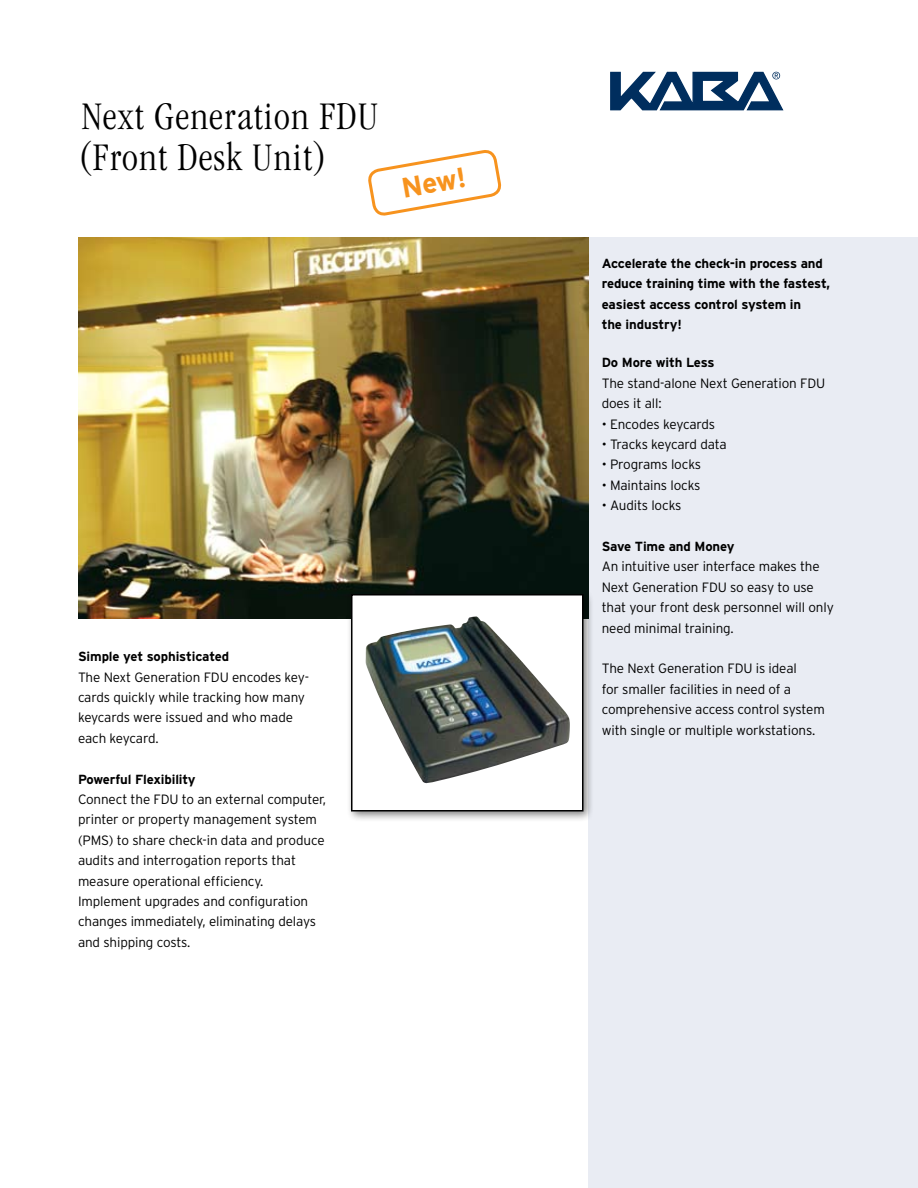
<style>
.page{position:relative;width:918px;height:1188px;background:#fff}
.page>*{position:absolute;margin:0;border:0;box-sizing:border-box;transform-origin:0 0}
.t1{font:300 condensed 40.5px/40.8px "Garamond";letter-spacing:.03em;color:#000}
.t2{font:700 28.2px "Interstate";color:#f7931e}
.t3{font:300 13.5px/20.4px "Interstate";letter-spacing:-.01em;color:#000}
.t4{font:700 13.2px/20.4px "Interstate";letter-spacing:-.01em;color:#000}
</style>
<div class="page">
<div style="left:589px;top:237px;width:329px;height:951px;background:#e9ecf3"></div>
<img style="left:78px;top:237px;width:511px;height:381px">
<svg style="left:368px;top:150px;width:133px;height:66px"></svg>
<div style="left:346px;top:589px;width:255px;height:240px;background:#000;opacity:.5"></div>
<div style="left:352px;top:595px;width:231px;height:216px;background:#fff"></div>
<div style="left:351px;top:594px;width:233px;height:218px;border:2px solid #000"></div>
<svg style="left:610px;top:71px;width:174px;height:40px"></svg>
<img style="left:365px;top:616px;width:205px;height:168px">
<h1 class="t1" style="left:78px;top:96px;width:302px">Next Generation FDU (Front Desk Unit)</h1>
<h2 class="t2" style="left:399px;top:173px;width:67px;rotate:-10deg">New!</h2>
<p class="t4" style="left:78px;top:646px;width:153px">Simple yet sophisticated</p>
<p class="t3" style="left:78px;top:667px;width:233px">The Next Generation FDU encodes key&shy;cards quickly while tracking how many keycards were issued and who made each keycard.</p>
<p class="t4" style="left:78px;top:769px;width:119px">Powerful Flexibility</p>
<p class="t3" style="left:78px;top:789px;width:250px">Connect the FDU to an external computer, printer or property management system (PMS) to share check-in data and produce audits and interrogation reports that measure operational efficiency.<br>Implement upgrades and configuration changes immediately, eliminating delays and shipping costs.</p>
<p class="t4" style="left:602px;top:253px;width:230px">Accelerate the check-in process and reduce training time with the fastest, easiest access control system in<br>the industry!</p>
<p class="t4" style="left:602px;top:352px;width:114px">Do More with Less</p>
<p class="t3" style="left:602px;top:373px;width:225px">The stand-alone Next Generation FDU does it all:</p>
<p class="t3" style="left:602px;top:414px;width:115px">• Encodes keycards</p>
<p class="t3" style="left:602px;top:434px;width:127px">• Tracks keycard data</p>
<p class="t3" style="left:602px;top:454px;width:101px">• Programs locks</p>
<p class="t3" style="left:602px;top:475px;width:100px">• Maintains locks</p>
<p class="t3" style="left:602px;top:495px;width:81px">• Audits locks</p>
<p class="t4" style="left:602px;top:536px;width:134px">Save Time and Money</p>
<p class="t3" style="left:602px;top:556px;width:234px">An intuitive user interface makes the Next Generation FDU so easy to use that your front desk personnel will only need minimal training.</p>
<p class="t3" style="left:602px;top:658px;width:225px">The Next Generation FDU is ideal<br>for smaller facilities in need of a comprehensive access control system with single or multiple workstations.</p>
</div>
